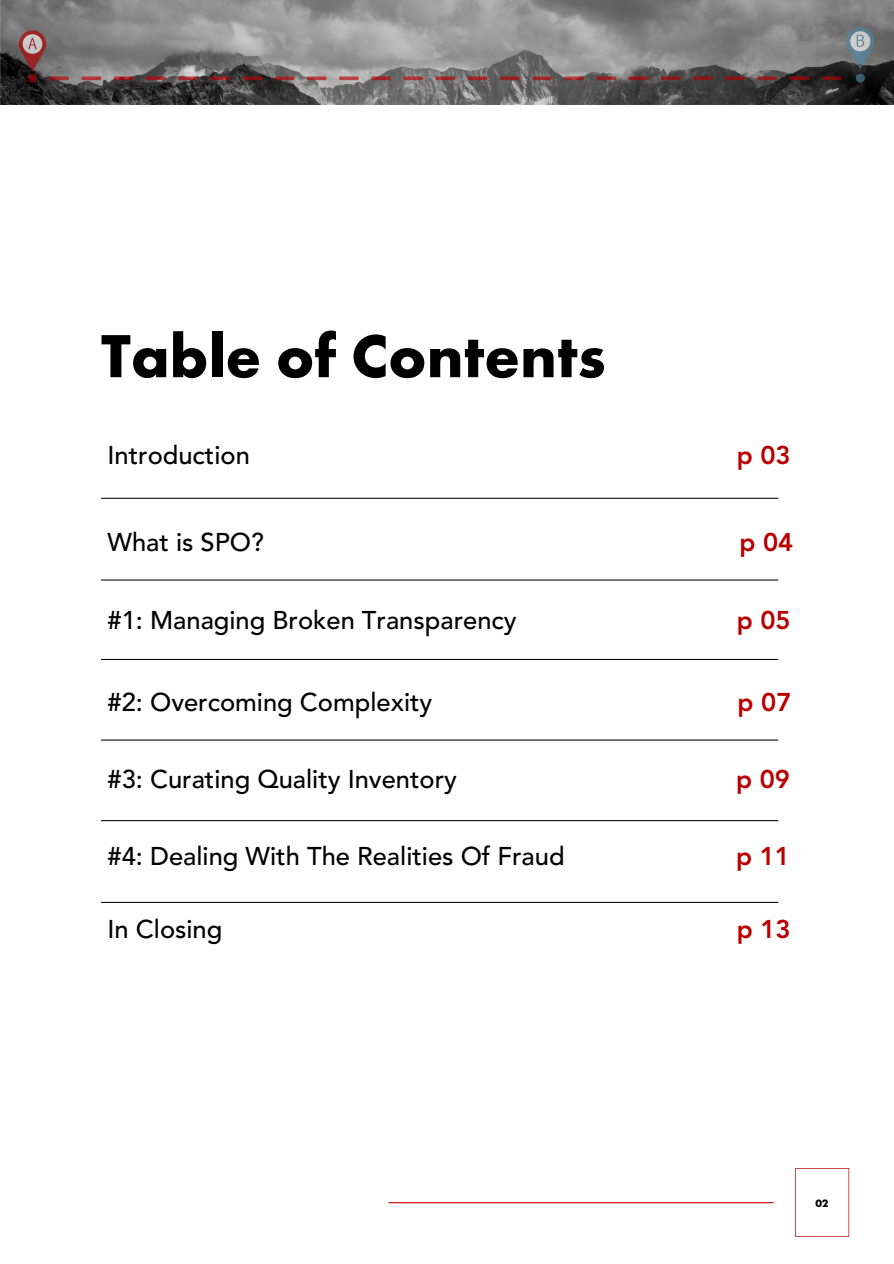
<style>
.page{position:relative;width:894px;height:1264px;background:#fff}
.page>*{position:absolute;margin:0;border:0;box-sizing:border-box;transform-origin:0 0}
.t1{font:700 63px "Futura PT";color:#000}
.t2{font:500 25.5px "Avenir LT Std";color:#000}
.t3{font:800 25.5px "Avenir LT Std";color:#b80000}
.t4{font:700 11.1px "Futura PT";color:#000}
</style>
<div class="page">
<hr style="left:101px;top:498px;width:677px;height:1px;background:#000">
<hr style="left:101px;top:579px;width:677px;height:1px;background:#000">
<hr style="left:101px;top:659px;width:677px;height:1px;background:#000">
<hr style="left:101px;top:739px;width:677px;height:1px;background:#000">
<hr style="left:101px;top:820px;width:677px;height:1px;background:#000">
<hr style="left:101px;top:901px;width:677px;height:1px;background:#000">
<svg style="left:795px;top:1168px;width:53px;height:68px"></svg>
<hr style="left:389px;top:1202px;width:384px;height:1px;background:#b80000">
<img style="left:0;top:0;width:893px;height:105px">
<p class="t1" style="left:101px;top:315px;width:506px">Table of Contents</p>
<p class="t2" style="left:107px;top:444px;width:144px">Introduction</p>
<p class="t3" style="left:736px;top:444px;width:55px">p 03</p>
<p class="t2" style="left:107px;top:531px;width:158px">What is SPO?</p>
<p class="t3" style="left:739px;top:531px;width:55px">p 04</p>
<p class="t2" style="left:107px;top:609px;width:410px">#1: Managing Broken Transparency</p>
<p class="t3" style="left:736px;top:609px;width:55px">p 05</p>
<p class="t2" style="left:107px;top:692px;width:326px">#2: Overcoming Complexity</p>
<p class="t3" style="left:737px;top:692px;width:55px">p 07</p>
<p class="t2" style="left:107px;top:768px;width:351px">#3: Curating Quality Inventory</p>
<p class="t3" style="left:736px;top:768px;width:55px">p 09</p>
<p class="t2" style="left:107px;top:845px;width:458px">#4: Dealing With The Realities Of Fraud</p>
<p class="t3" style="left:736px;top:845px;width:55px">p 11</p>
<p class="t2" style="left:107px;top:918px;width:116px">In Closing</p>
<p class="t3" style="left:736px;top:918px;width:55px">p 13</p>
<p class="t4" style="left:815px;top:1195px;width:15px">02</p>
</div>
